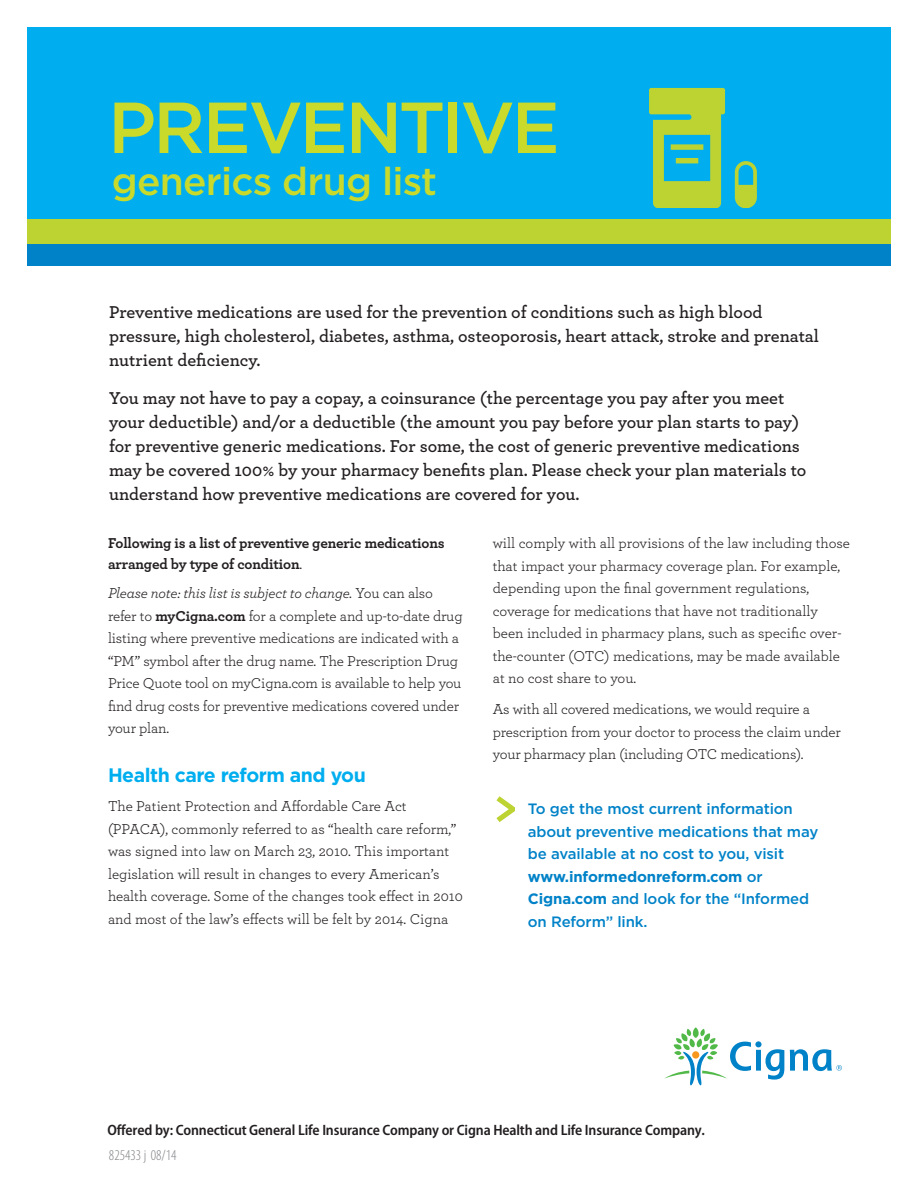
<style>
.page{position:relative;width:918px;height:1188px;background:#fff}
.page>*{position:absolute;margin:0;border:0;box-sizing:border-box;transform-origin:0 0}
.t1{font:500 72px "Gotham";letter-spacing:-.045em;color:#c9da2b}
.t2{font:700 60px "Archer";color:#bcd331}
.t3{font:500 38.85px "Gotham";letter-spacing:-.02em;color:#c9da2b}
.t4{font:700 19.5px "Gotham";letter-spacing:-.025em;color:#00aeef}
.t5{font:600 18px/24px "Archer";color:#231f20}
.t6{font:15px/22.5px "Archer";letter-spacing:-.01em;color:#231f20}
.t7{font:500 15px/22.5px "Gotham";letter-spacing:-.01em;color:#0082c8}
.t8{font:600 semi-condensed 15px "Myriad Pro";letter-spacing:-.01em;color:#231f20}
.t9{font:700 15px/21px "Archer";letter-spacing:-.01em;color:#231f20}
.t10{font:300 condensed 15px "Myriad Pro";color:#808285}
.s1{font-weight:400}
.s2{font-style:italic}
.s3{font-weight:700}
</style>
<div class="page">
<div style="left:27px;top:27px;width:864px;height:226px;background:#00aeef"></div>
<svg style="left:665px;top:1027px;width:177px;height:58px"></svg>
<div style="left:27px;top:219px;width:864px;height:47px;background:#bcd331"></div>
<svg style="left:735px;top:161px;width:22px;height:46px"></svg>
<svg style="left:649px;top:88px;width:76px;height:119px"></svg>
<div style="left:27px;top:244px;width:864px;height:22px;background:#0082c8"></div>
<h1 class="t1" style="left:108px;top:80px;width:453px">PREVENTIVE</h1>
<h3 class="t3" style="left:112px;top:156px;width:327px">generics drug list</h3>
<p class="t5" style="left:109px;top:299px;width:711px">Preventive medications are used for the prevention of conditions such as high blood pressure, high cholesterol, diabetes, asthma, osteoporosis, heart attack, stroke and prenatal nutrient deficiency.</p>
<p class="t5" style="left:109px;top:385px;width:699px">You may not have to pay a copay, a coinsurance (the percentage you pay after you meet your deductible) and/or a deductible (the amount you pay before your plan starts to pay) for preventive generic medications. For some, the cost of generic preventive medications may be covered 100% by your pharmacy benefits plan. Please check your plan materials to understand how preventive medications are covered for you.</p>
<p class="t9" style="left:108px;top:532px;width:338px">Following is a list of preventive generic medications arranged by type of condition<span class="s1">.</span></p>
<p class="t6" style="left:108px;top:582px;width:356px"><span class="s2">Please note: this list is subject to change.</span> You can also refer to <span class="s3">myCigna.com</span> for a complete and up-to-date drug listing where preventive medications are indicated with a “PM” symbol after the drug name. The Prescription Drug Price Quote tool on myCigna.com is available to help you find drug costs for preventive medications covered under your plan.</p>
<h3 class="t4" style="left:108px;top:763px;width:259px">Health care reform and you</h3>
<p class="t6" style="left:108px;top:794px;width:356px">The Patient Protection and Affordable Care Act (PPACA), commonly referred to as “health care reform,” was signed into law on March 23, 2010. This important legislation will result in changes to every American’s health coverage. Some of the changes took effect in 2010 and most of the law’s effects will be felt by 2014. Cigna</p>
<p class="t6" style="left:493px;top:531px;width:359px">will comply with all provisions of the law including those that impact your pharmacy coverage plan. For example, depending upon the final government regulations, coverage for medications that have not traditionally been included in pharmacy plans, such as specific over&shy;the-counter (OTC) medications, may be made available at no cost share to you.</p>
<p class="t6" style="left:493px;top:697px;width:350px">As with all covered medications, we would require a prescription from your doctor to process the claim under your pharmacy plan (including OTC medications).</p>
<h2 class="t2" style="left:493px;top:759px;width:27px">&gt;</h2>
<p class="t7" style="left:528px;top:797px;width:292px">To get the most current information about preventive medications that may be available at no cost to you, visit <span class="s3">www.informedonreform.com</span> or<br><span class="s3">Cigna.com</span> and look for the “Informed on Reform” link.</p>
<p class="t8" style="left:107px;top:1122px;width:599px">Offered by: Connecticut General Life Insurance Company or Cigna Health and Life Insurance Company.</p>
<p class="t10" style="left:109px;top:1147px;width:69px">825433 j 08/14</p>
</div>
